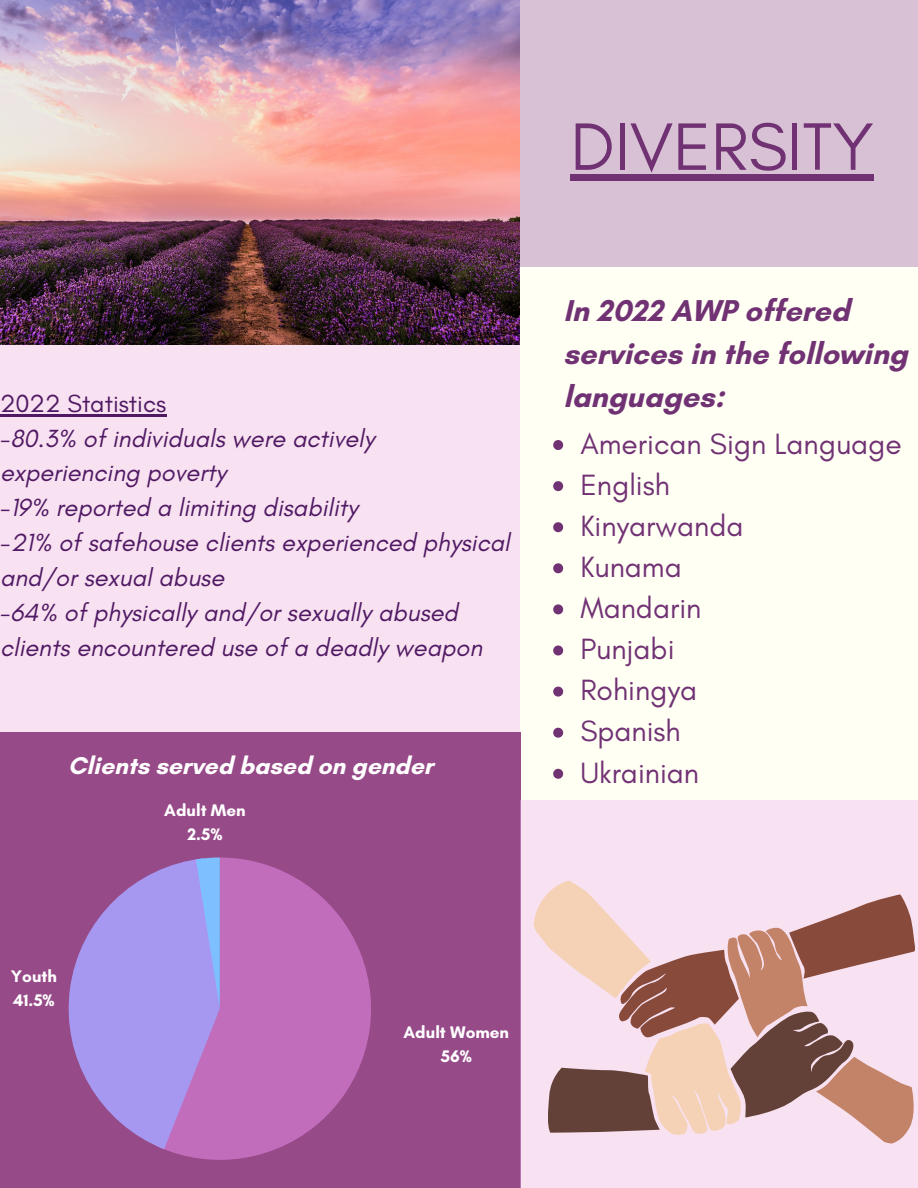
<style>
.page{position:relative;width:918px;height:1188px;background:#fffff4}
.page>*{position:absolute;margin:0;border:0;box-sizing:border-box;transform-origin:0 0}
.t1{font:68.25px "Glacial Indifference";color:#713274}
.t2{font:700 30.75px/42.8px "Glacial Indifference";color:#713274}
.t3{font:29.85px "Glacial Indifference";color:#713274}
.t4{font:italic 25.2px/34.8px "Glacial Indifference";color:#4f1964}
.t5{font:25.2px "Glacial Indifference";color:#4f1964}
.t6{font:700 24.75px "Glacial Indifference";color:#fff}
.t7{font:700 17.1px "Glacial Indifference";color:#fff}
</style>
<div class="page">
<div style="left:472px;top:0;width:446px;height:267px;background:#d8c1d5"></div>
<div style="left:0;top:732px;width:520px;height:456px;background:#964a88"></div>
<div style="left:520px;top:800px;width:398px;height:388px;background:#f8e1f0"></div>
<svg style="left:164px;top:857px;width:207px;height:303px;fill:#c26dbc"></svg>
<svg style="left:69px;top:858px;width:151px;height:291px;fill:#a698f1"></svg>
<svg style="left:196px;top:857px;width:24px;height:152px;background:#91aaf6"></svg>
<div style="left:0;top:344px;width:520px;height:388px;background:#f8e1f0"></div>
<img style="left:0;top:0;width:520px;height:344px">
<svg style="left:741px;top:894px;width:174px;height:250px"></svg>
<svg style="left:533px;top:881px;width:208px;height:254px"></svg>
<hr style="left:0;top:414px;width:166px;height:2px;background:#4f1964">
<div style="left:571px;top:174px;width:303px;height:7px;background:#713274"></div>
<svg style="left:553px;top:440px;width:10px;height:10px"></svg>
<svg style="left:553px;top:481px;width:10px;height:10px"></svg>
<svg style="left:553px;top:522px;width:10px;height:10px"></svg>
<svg style="left:553px;top:563px;width:10px;height:10px"></svg>
<svg style="left:553px;top:604px;width:10px;height:10px"></svg>
<svg style="left:553px;top:646px;width:10px;height:9px"></svg>
<svg style="left:553px;top:687px;width:10px;height:10px"></svg>
<svg style="left:553px;top:728px;width:10px;height:10px"></svg>
<svg style="left:553px;top:769px;width:10px;height:10px"></svg>
<p class="t5" style="left:0;top:388px;width:168px">2022 Statistics</p>
<p class="t4" style="left:0;top:420px;width:376px">-80.3% of individuals were actively experiencing poverty</p>
<p class="t4" style="left:0;top:490px;width:359px">-19% reported a limiting disability</p>
<p class="t4" style="left:0;top:525px;width:511px">-21% of safehouse clients experienced physical and/or sexual abuse</p>
<p class="t4" style="left:0;top:595px;width:484px">-64% of physically and/or sexually abused clients encountered use of a deadly weapon</p>
<p class="t6" style="left:68px;top:751px;width:367px">Clients served based on gender</p>
<p class="t7" style="left:11px;top:966px;width:48px">Youth</p>
<p class="t7" style="left:13px;top:990px;width:43px">41.5%</p>
<p class="t7" style="left:164px;top:800px;width:83px">Adult Men</p>
<p class="t7" style="left:187px;top:824px;width:36px">2.5%</p>
<p class="t7" style="left:404px;top:1022px;width:107px">Adult Women</p>
<p class="t7" style="left:441px;top:1045px;width:33px">56%</p>
<p class="t1" style="left:571px;top:105px;width:305px">DIVERSITY</p>
<p class="t2" style="left:563px;top:289px;width:346px">In 2022 AWP offered services in the following languages:</p>
<p class="t3" style="left:580px;top:425px;width:323px">American Sign Language</p>
<p class="t3" style="left:580px;top:466px;width:91px">English</p>
<p class="t3" style="left:580px;top:508px;width:165px">Kinyarwanda</p>
<p class="t3" style="left:580px;top:549px;width:103px">Kunama</p>
<p class="t3" style="left:580px;top:590px;width:123px">Mandarin</p>
<p class="t3" style="left:580px;top:631px;width:96px">Punjabi</p>
<p class="t3" style="left:580px;top:672px;width:118px">Rohingya</p>
<p class="t3" style="left:580px;top:713px;width:102px">Spanish</p>
<p class="t3" style="left:580px;top:754px;width:120px">Ukrainian</p>
</div>
